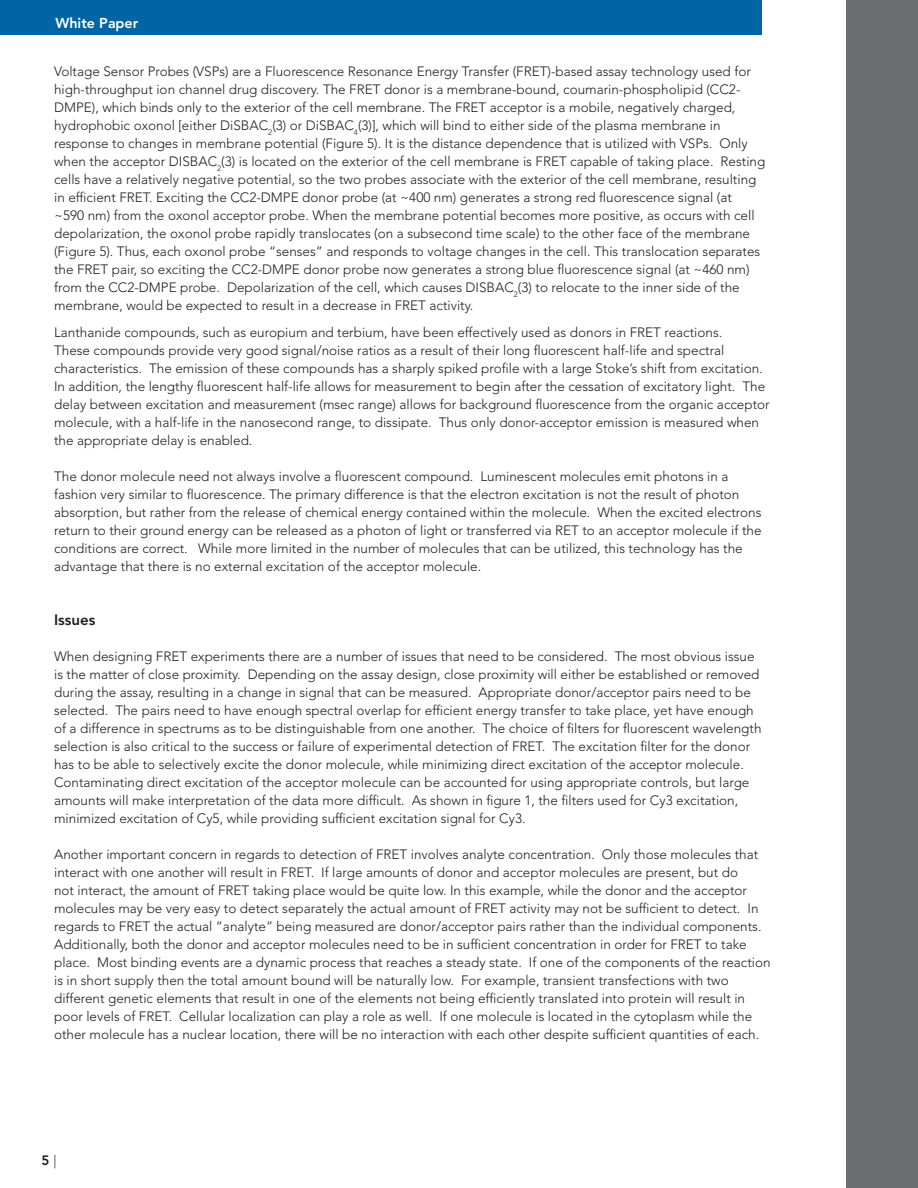
<style>
.page{position:relative;width:918px;height:1188px;background:#fff}
.page>*{position:absolute;margin:0;border:0;box-sizing:border-box;transform-origin:0 0}
.t1{font:800 15px "Avenir LT Std";color:#231f20}
.t2{font:800 14.25px "Avenir LT Std";color:#fff}
.t3{font:300 13.5px/18px "Avenir LT Std";color:#231f20}
.t4{font:800 13.5px "Avenir LT Std";color:#231f20}
.s1{font-weight:300}
</style>
<div class="page">
<div style="left:847px;top:0;width:71px;height:1188px;background:#6c6d70"></div>
<div style="left:0;top:0;width:762px;height:34px;background:#0065a4"></div>
<p class="t2" style="left:56px;top:15px;width:84px">White Paper</p>
<p class="t3" style="left:54px;top:63px;width:713px">Voltage Sensor Probes (VSPs) are a Fluorescence Resonance Energy Transfer (FRET)-based assay technology used for high-throughput ion channel drug discovery. The FRET donor is a membrane-bound, coumarin-phospholipid (CC2- DMPE), which binds only to the exterior of the cell membrane. The FRET acceptor is a mobile, negatively charged, hydrophobic oxonol [either DiSBAC<sub>2</sub>(3) or DiSBAC<sub>4</sub>(3)], which will bind to either side of the plasma membrane in response to changes in membrane potential (Figure 5). It is the distance dependence that is utilized with VSPs. Only when the acceptor DISBAC<sub>2</sub>(3) is located on the exterior of the cell membrane is FRET capable of taking place. Resting cells have a relatively negative potential, so the two probes associate with the exterior of the cell membrane, resulting in efficient FRET. Exciting the CC2-DMPE donor probe (at ~400 nm) generates a strong red fluorescence signal (at<br>~590 nm) from the oxonol acceptor probe. When the membrane potential becomes more positive, as occurs with cell depolarization, the oxonol probe rapidly translocates (on a subsecond time scale) to the other face of the membrane (Figure 5). Thus, each oxonol probe “senses” and responds to voltage changes in the cell. This translocation separates the FRET pair, so exciting the CC2-DMPE donor probe now generates a strong blue fluorescence signal (at ~460 nm) from the CC2-DMPE probe. Depolarization of the cell, which causes DISBAC<sub>2</sub>(3) to relocate to the inner side of the membrane, would be expected to result in a decrease in FRET activity.</p>
<p class="t3" style="left:54px;top:324px;width:717px">Lanthanide compounds, such as europium and terbium, have been effectively used as donors in FRET reactions.<br>These compounds provide very good signal/noise ratios as a result of their long fluorescent half-life and spectral characteristics. The emission of these compounds has a sharply spiked profile with a large Stoke’s shift from excitation.<br>In addition, the lengthy fluorescent half-life allows for measurement to begin after the cessation of excitatory light. The delay between excitation and measurement (msec range) allows for background fluorescence from the organic acceptor molecule, with a half-life in the nanosecond range, to dissipate. Thus only donor-acceptor emission is measured when the appropriate delay is enabled.</p>
<p class="t3" style="left:54px;top:468px;width:709px">The donor molecule need not always involve a fluorescent compound. Luminescent molecules emit photons in a fashion very similar to fluorescence. The primary difference is that the electron excitation is not the result of photon absorption, but rather from the release of chemical energy contained within the molecule. When the excited electrons return to their ground energy can be released as a photon of light or transferred via RET to an acceptor molecule if the conditions are correct. While more limited in the number of molecules that can be utilized, this technology has the advantage that there is no external excitation of the acceptor molecule.</p>
<p class="t1" style="left:54px;top:611px;width:43px">Issues</p>
<p class="t3" style="left:54px;top:648px;width:709px">When designing FRET experiments there are a number of issues that need to be considered. The most obvious issue is the matter of close proximity. Depending on the assay design, close proximity will either be established or removed during the assay, resulting in a change in signal that can be measured. Appropriate donor/acceptor pairs need to be selected. The pairs need to have enough spectral overlap for efficient energy transfer to take place, yet have enough of a difference in spectrums as to be distinguishable from one another. The choice of filters for fluorescent wavelength selection is also critical to the success or failure of experimental detection of FRET. The excitation filter for the donor has to be able to selectively excite the donor molecule, while minimizing direct excitation of the acceptor molecule.<br>Contaminating direct excitation of the acceptor molecule can be accounted for using appropriate controls, but large amounts will make interpretation of the data more difficult. As shown in figure 1, the filters used for Cy3 excitation, minimized excitation of Cy5, while providing sufficient excitation signal for Cy3.</p>
<p class="t3" style="left:54px;top:846px;width:718px">Another important concern in regards to detection of FRET involves analyte concentration. Only those molecules that interact with one another will result in FRET. If large amounts of donor and acceptor molecules are present, but do<br>not interact, the amount of FRET taking place would be quite low. In this example, while the donor and the acceptor molecules may be very easy to detect separately the actual amount of FRET activity may not be sufficient to detect. In regards to FRET the actual “analyte” being measured are donor/acceptor pairs rather than the individual components.<br>Additionally, both the donor and acceptor molecules need to be in sufficient concentration in order for FRET to take place. Most binding events are a dynamic process that reaches a steady state. If one of the components of the reaction is in short supply then the total amount bound will be naturally low. For example, transient transfections with two different genetic elements that result in one of the elements not being efficiently translated into protein will result in poor levels of FRET. Cellular localization can play a role as well. If one molecule is located in the cytoplasm while the other molecule has a nuclear location, there will be no interaction with each other despite sufficient quantities of each.</p>
<p class="t4" style="left:41px;top:1153px;width:16px">5 <span class="s1">|</span></p>
</div>
